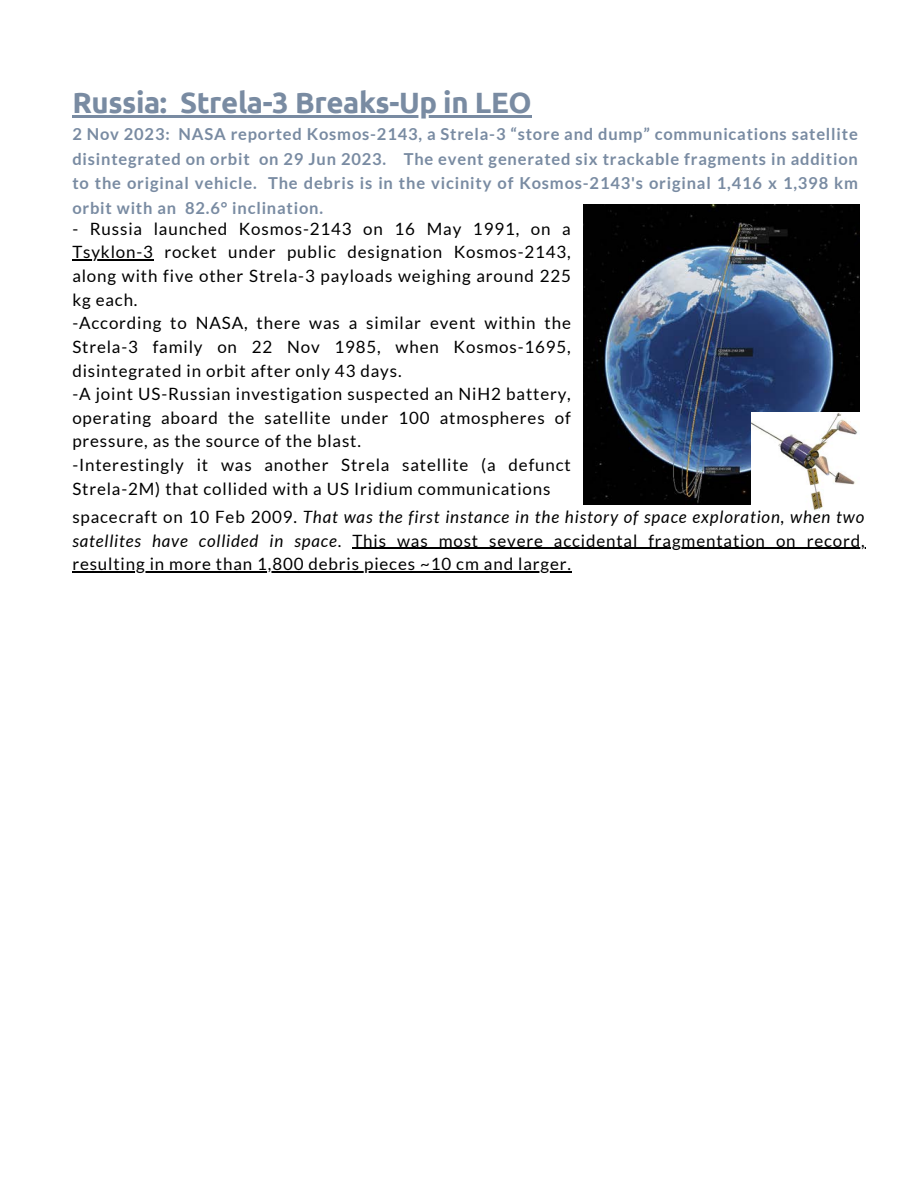
<style>
.page{position:relative;width:918px;height:1188px;background:#fff}
.page>*{position:absolute;margin:0;border:0;box-sizing:border-box;transform-origin:0 0}
.t1{font:700 29.4px "Ubuntu";letter-spacing:-.015em;color:#798ba2}
.t2{font:16.95px/23.7px "Lato";letter-spacing:.05em;color:#000;text-align:justify}
.t3{font:700 16.5px/24.8px "Lato";letter-spacing:.05em;color:#798ba2;text-align:justify}
.s1{font-style:italic}
</style>
<div class="page">
<img style="left:583px;top:204px;width:276px;height:301px">
<img style="left:751px;top:413px;width:108px;height:98px">
<hr style="left:72px;top:115px;width:95px;height:3px;background:#798ba2">
<svg style="left:167px;top:115px;width:13px;height:3px"></svg>
<hr style="left:180px;top:115px;width:351px;height:3px;background:#798ba2">
<hr style="left:72px;top:260px;width:82px;height:1px;background:#000">
<hr style="left:352px;top:548px;width:514px;height:1px;background:#000">
<hr style="left:72px;top:571px;width:500px;height:1px;background:#000">
<p class="t1" style="left:72px;top:86px;width:461px">Russia: Strela-3 Breaks-Up in LEO</p>
<p class="t3" style="left:72px;top:121px;width:787px">2 Nov 2023: NASA reported Kosmos-2143, a Strela-3 “store and dump” communications satellite disintegrated on orbit on 29 Jun 2023. The event generated six trackable fragments in addition to the original vehicle. The debris is in the vicinity of Kosmos-2143's original 1,416 x 1,398 km orbit with an 82.6° inclination.</p>
<p class="t2" style="left:72px;top:216px;width:500px">- Russia launched Kosmos-2143 on 16 May 1991, on a Tsyklon-3 rocket under public designation Kosmos-2143, along with five other Strela-3 payloads weighing around 225 kg each.</p>
<p class="t2" style="left:72px;top:311px;width:500px">-According to NASA, there was a similar event within the Strela-3 family on 22 Nov 1985, when Kosmos-1695, disintegrated in orbit after only 43 days.</p>
<p class="t2" style="left:72px;top:382px;width:500px">-A joint US-Russian investigation suspected an NiH2 battery, operating aboard the satellite under 100 atmospheres of pressure, as the source of the blast.</p>
<p class="t2" style="left:72px;top:453px;width:500px">-Interestingly it was another Strela satellite (a defunct<br>Strela-2M) that collided with a US Iridium communications</p>
<p class="t2" style="left:72px;top:505px;width:794px">spacecraft on 10 Feb 2009. <span class="s1">That was the first instance in the history of space exploration, when two satellites have collided in space</span>. This was most severe accidental fragmentation on record, resulting in more than 1,800 debris pieces ~10 cm and larger.</p>
</div>
